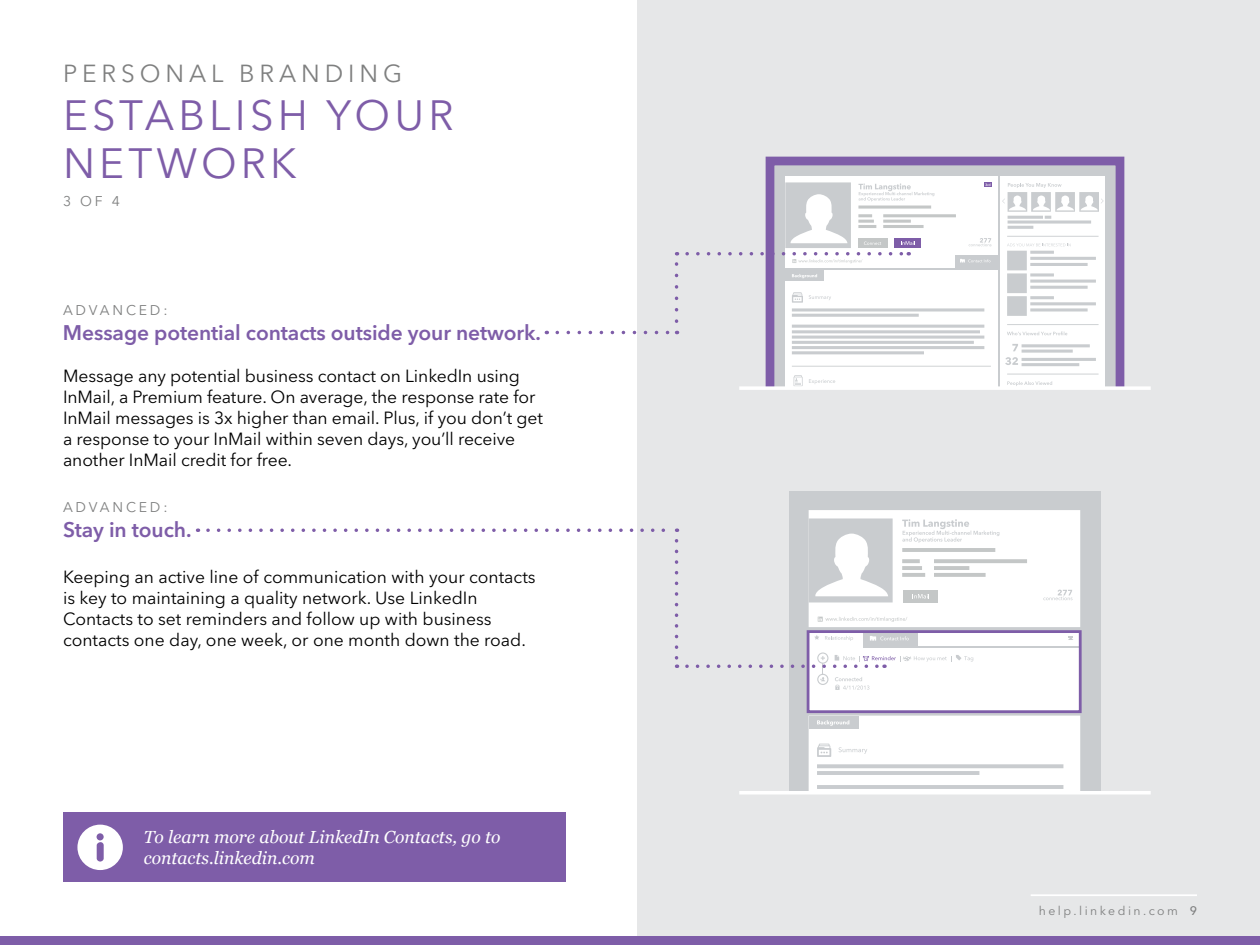
<style>
.page{position:relative;width:1260px;height:945px;background:#fff}
.page>*{position:absolute;margin:0;border:0;box-sizing:border-box;transform-origin:0 0}
.t1{font:42px/48.3px "Avenir Next LT Pro";letter-spacing:.1em;color:#7e5da8}
.t2{font:24.5px "Avenir Next LT Pro";letter-spacing:.2em;color:#7f8080}
.t3{font:600 21px "Avenir Next LT Pro";letter-spacing:-.005em;color:#7e5da8}
.t4{font:17.5px/21px "Avenir Next LT Pro";letter-spacing:-.005em;color:#000}
.t5{font:italic 17.5px/21px "Georgia";color:#fff}
.t6{font:14px "Avenir Next LT Pro";letter-spacing:.2em;color:#7f8080}
.t7{font:12.25px "Avenir Next LT Pro";color:#7f8080}
.s1{font-weight:500}
</style>
<div class="page">
<div style="left:638px;top:0;width:622px;height:944px;background:#e6e7e8"></div>
<svg style="left:766px;top:157px;width:358px;height:229px;background:#a79abd"></svg>
<div style="left:785px;top:270px;width:213px;height:116px;background:#fff"></div>
<div style="left:785px;top:176px;width:213px;height:91px;background:#fff"></div>
<div style="left:1001px;top:176px;width:104px;height:210px;background:#fff"></div>
<svg style="left:792px;top:216px;width:307px;height:170px"></svg>
<svg style="left:794px;top:375px;width:41px;height:11px"></svg>
<svg style="left:792px;top:292px;width:39px;height:11px"></svg>
<div style="left:785px;top:270px;width:39px;height:10px;background:#c9cccf"></div>
<svg style="left:792px;top:274px;width:25px;height:4px"></svg>
<svg style="left:1007px;top:381px;width:45px;height:5px"></svg>
<svg style="left:1007px;top:331px;width:60px;height:4px"></svg>
<svg style="left:1002px;top:183px;width:102px;height:29px"></svg>
<div style="left:955px;top:255px;width:43px;height:12px;background:#c9cccf"></div>
<svg style="left:960px;top:259px;width:31px;height:4px"></svg>
<svg style="left:984px;top:182px;width:8px;height:5px"></svg>
<svg style="left:969px;top:238px;width:22px;height:8px"></svg>
<hr style="left:883px;top:214px;width:73px;height:3px;background:#c4c7c7">
<svg style="left:1007px;top:243px;width:89px;height:73px"></svg>
<svg style="left:985px;top:183px;width:5px;height:3px"></svg>
<hr style="left:739px;top:386px;width:412px;height:4px;background:#fff">
<div style="left:0;top:937px;width:1260px;height:8px;background:#7e5da8"></div>
<svg style="left:557px;top:331px;width:113px;height:3px"></svg>
<svg style="left:675px;top:252px;width:3px;height:69px"></svg>
<svg style="left:687px;top:182px;width:247px;height:81px"></svg>
<div style="left:789px;top:491px;width:312px;height:302px;background:#c9cccf"></div>
<div style="left:809px;top:510px;width:271px;height:281px;background:#fff"></div>
<div style="left:863px;top:631px;width:55px;height:16px;background:#c9cccf"></div>
<hr style="left:863px;top:647px;width:217px;height:1px;background:#c9cccf">
<div style="left:807px;top:630px;width:275px;height:83px;border:3px solid #7e5da8"></div>
<svg style="left:817px;top:764px;width:255px;height:27px"></svg>
<svg style="left:817px;top:744px;width:50px;height:13px"></svg>
<div style="left:809px;top:716px;width:49px;height:12px;background:#c9cccf"></div>
<svg style="left:817px;top:720px;width:32px;height:6px"></svg>
<svg style="left:818px;top:617px;width:89px;height:5px"></svg>
<svg style="left:1043px;top:590px;width:29px;height:10px"></svg>
<hr style="left:902px;top:548px;width:93px;height:4px;background:#c4c7c7">
<svg style="left:934px;top:559px;width:93px;height:4px"></svg>
<hr style="left:934px;top:566px;width:35px;height:4px;background:#c4c7c7">
<hr style="left:934px;top:573px;width:52px;height:4px;background:#c4c7c7">
<svg style="left:902px;top:559px;width:18px;height:4px"></svg>
<hr style="left:902px;top:566px;width:20px;height:4px;background:#c4c7c7">
<hr style="left:902px;top:573px;width:23px;height:4px;background:#c4c7c7">
<svg style="left:902px;top:519px;width:97px;height:24px;background:#f4f5f5"></svg>
<svg style="left:809px;top:518px;width:84px;height:84px"></svg>
<svg style="left:870px;top:636px;width:39px;height:5px"></svg>
<svg style="left:814px;top:635px;width:5px;height:5px"></svg>
<svg style="left:825px;top:636px;width:28px;height:5px"></svg>
<svg style="left:1068px;top:636px;width:5px;height:4px"></svg>
<div style="left:904px;top:590px;width:34px;height:13px;background:#c4c7c7"></div>
<svg style="left:914px;top:594px;width:15px;height:4px"></svg>
<hr style="left:739px;top:791px;width:412px;height:3px;background:#fff">
<svg style="left:208px;top:528px;width:457px;height:4px"></svg>
<svg style="left:675px;top:541px;width:3px;height:127px"></svg>
<svg style="left:687px;top:652px;width:286px;height:38px"></svg>
<hr style="left:1031px;top:894px;width:166px;height:2px;background:#fff">
<div style="left:63px;top:813px;width:502px;height:69px;background:#7e5da8"></div>
<svg style="left:77px;top:825px;width:46px;height:45px"></svg>
<h2 class="t2" style="left:63px;top:58px;width:341px">Personal Branding</h2>
<h1 class="t1" style="left:63px;top:91px;width:392px">Estab lish you r network</h1>
<p class="t6" style="left:63px;top:193px;width:59px">3 of 4</p>
<p class="t6" style="left:63px;top:301px;width:106px">Advanc ed:</p>
<p class="t3" style="left:63px;top:320px;width:479px">Message potential contacts outside your network.</p>
<p class="t4" style="left:63px;top:365px;width:481px">Message any potential business contact on LinkedI n using<br>I nMail, a Premium feature. On average, the response rate for<br>I nMail messages is 3x higher than email. Plus, if you don’t get a response to your I nM ail within seven days, you’ll receive another I nMail credit for free.</p>
<p class="t6" style="left:63px;top:499px;width:106px">Advanc ed:</p>
<p class="t3" style="left:63px;top:517px;width:130px">Stay in touch.</p>
<p class="t4" style="left:63px;top:567px;width:474px">Keeping an active line of communication with your contacts is key to maintaining a quality network. Use LinkedI n Contacts to set reminders and follow up with business contacts one day, one week, or one month down the road.</p>
<p class="t5" style="left:144px;top:826px;width:358px">To learn more about LinkedIn Contacts, go to contacts.linkedin.com</p>
<p class="t7" style="left:1039px;top:903px;width:160px">help.linkedin.com <span class="s1">9</span></p>
</div>
